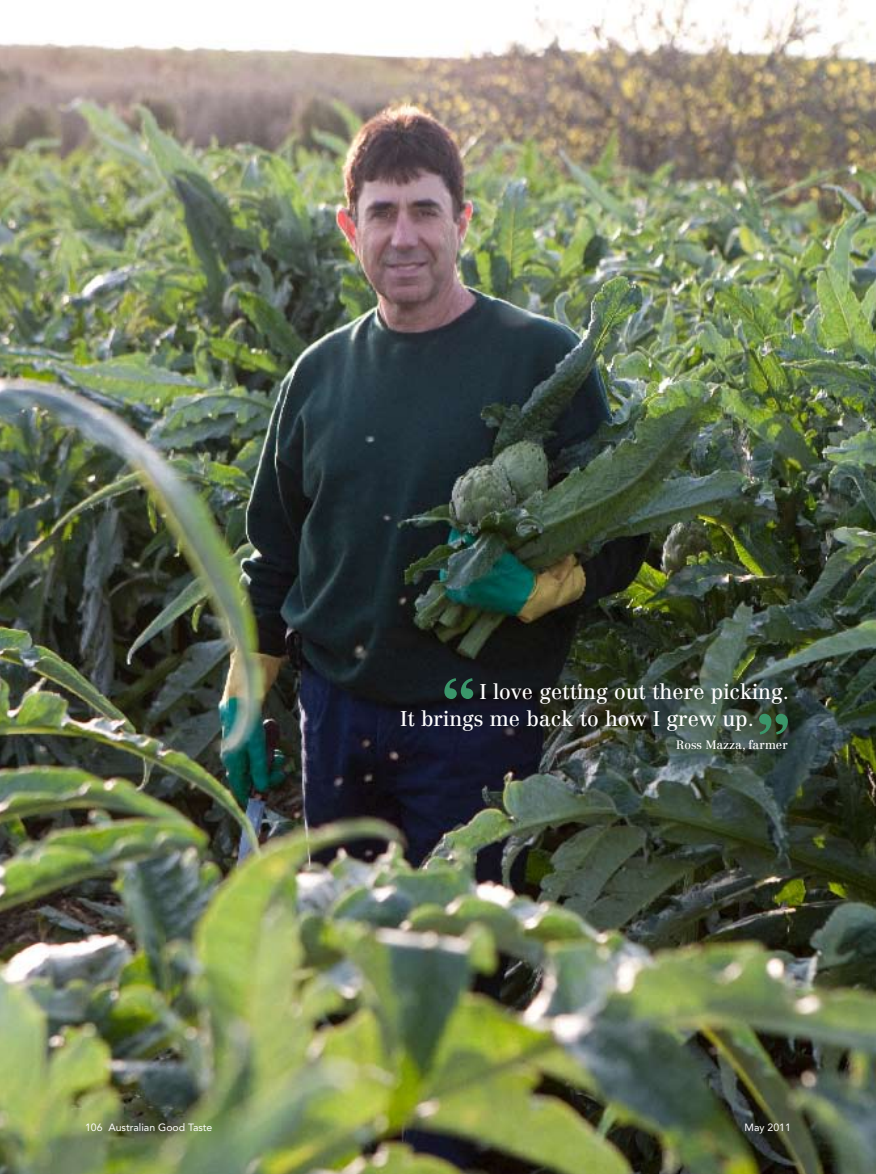
<style>
.page{position:relative;width:876px;height:1174px;background:#fff}
.page>*{position:absolute;margin:0;border:0;box-sizing:border-box;transform-origin:0 0}
.t1{font:21px/27px "Centennial LT Std";color:#fff}
.t2{font:12px "Centennial LT Std";color:#fff}
.t3{font:10.5px "Avenir LT Std";color:#fff}
</style>
<div class="page">
<img style="left:0;top:0;width:876px;height:1174px">
<svg style="left:444px;top:678px;width:29px;height:21px"></svg>
<svg style="left:759px;top:713px;width:29px;height:21px"></svg>
<p class="t1" style="left:400px;top:678px;width:390px;text-indent:79px">I love getting out there picking.<br>It brings me back to how I grew up.</p>
<p class="t2" style="left:676px;top:737px;width:113px">Ross Mazza, farmer</p>
<p class="t3" style="left:85px;top:1121px;width:129px">106 Australian Good Taste</p>
<p class="t3" style="left:745px;top:1121px;width:48px">May 2011</p>
</div>
